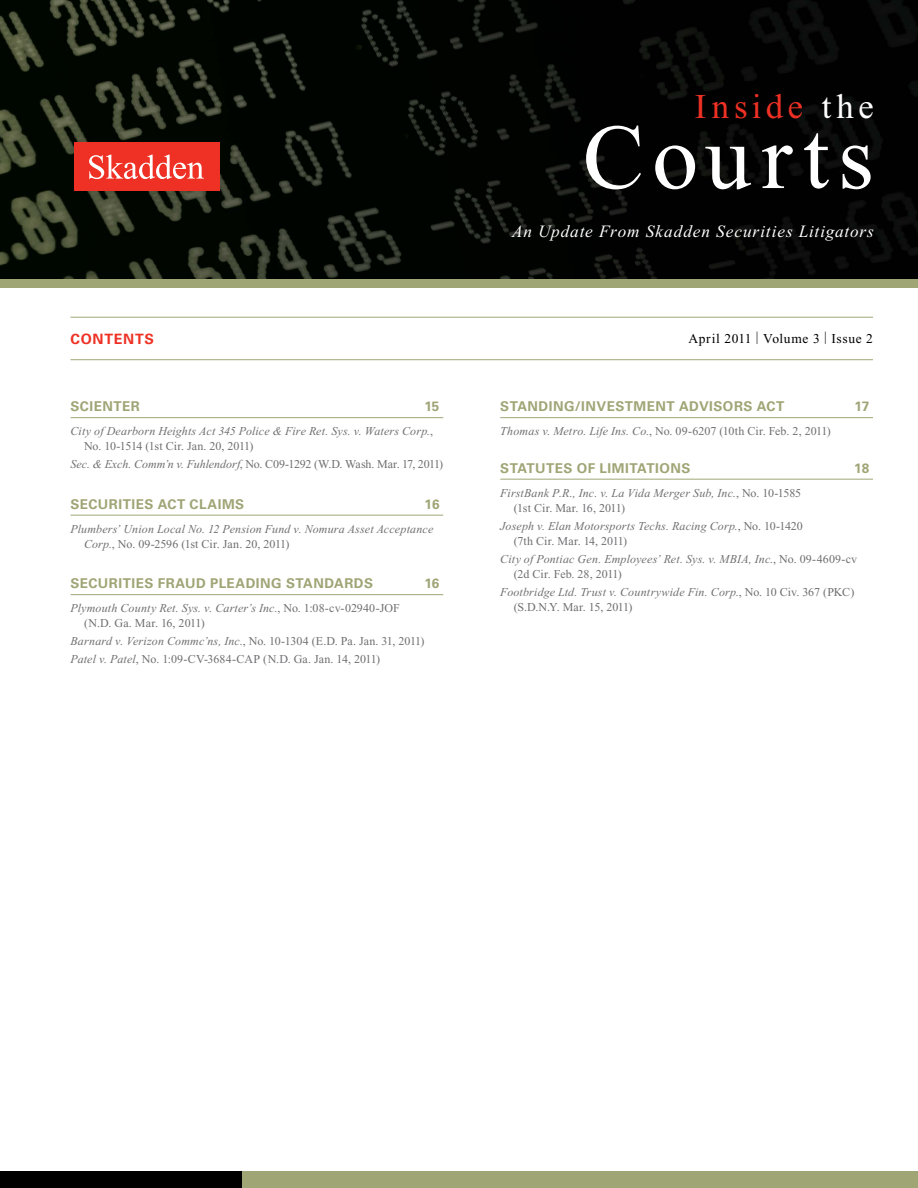
<style>
.page{position:relative;width:918px;height:1188px;background:#fff}
.page>*{position:absolute;margin:0;border:0;box-sizing:border-box;transform-origin:0 0}
.t1{font:92.25px "Times New Roman PS Std";letter-spacing:.095em;color:#fff}
.t2{font:34.8px "Times New Roman PS Std";letter-spacing:.135em;color:#ee3124}
.t3{font:italic 17.25px "Times New Roman PS Std";letter-spacing:.05em;color:#fff}
.t4{font:700 14.25px "Univers LT Std";letter-spacing:.05em;color:#ee3124}
.t5{font:700 13.5px "Univers LT Std";letter-spacing:.035em;color:#a0a576}
.t6{font:13.5px "Times New Roman PS Std";letter-spacing:.045em;color:#000}
.t7{font:italic 12px/15px "Times New Roman PS Std";letter-spacing:.01em;color:#6f6e71}
.t8{font:12px/15px "Times New Roman PS Std";color:#6f6e71}
.s1{font-style:normal}
.s2{font-style:italic}
.s3{color:#fff}
</style>
<div class="page">
<div style="left:0;top:1px;width:918px;height:286px;background:#a0a576"></div>
<img style="left:0;top:0;width:918px;height:279px">
<div style="left:74px;top:142px;width:145px;height:49px;background:#ee3124"></div>
<svg style="left:89px;top:155px;width:115px;height:24px"></svg>
<div style="left:0;top:1172px;width:918px;height:16px;background:#a0a576"></div>
<div style="left:0;top:1172px;width:242px;height:16px;background:#000"></div>
<hr style="left:70px;top:317px;width:803px;height:1px;background:#a0a576">
<hr style="left:70px;top:359px;width:803px;height:1px;background:#a0a576">
<hr style="left:70px;top:417px;width:373px;height:1px;background:#a0a576">
<hr style="left:70px;top:515px;width:373px;height:1px;background:#a0a576">
<hr style="left:70px;top:594px;width:373px;height:1px;background:#a0a576">
<hr style="left:500px;top:417px;width:373px;height:1px;background:#a0a576">
<hr style="left:500px;top:479px;width:373px;height:1px;background:#a0a576">
<p class="t4" style="left:70px;top:331px;width:85px">CONTENTS</p>
<p class="t5" style="left:70px;top:399px;width:32px">SCIENTER</p>
<p class="t5" style="left:424px;top:399px;width:17px">15</p>
<p class="t7" style="left:84px;top:424px;width:351px;text-indent:-14px">City of Dearborn Heights Act 345 Police &amp; Fire Ret. Sys. v. Waters Corp.<span class="s1">,<br>No. 10-1514 (1st Cir. Jan. 20, 2011)</span></p>
<p class="t8" style="left:70px;top:457px;width:374px"><span class="s2">Sec. &amp; Exch. Comm’n v. Fuhlendorf</span>, No. C09-1292 (W.D. Wash. Mar. 17, 2011)</p>
<p class="t5" style="left:70px;top:496px;width:175px">SECURITIES ACT CLAI MS</p>
<p class="t5" style="left:424px;top:496px;width:17px">16</p>
<p class="t7" style="left:84px;top:521px;width:351px;text-indent:-14px">Plumbers’ Union Local No. 12 Pension Fund v. Nomura Asset Acceptance<br>Corp.<span class="s1">, No. 09-2596 (1st Cir. Jan. 20, 2011)</span></p>
<p class="t5" style="left:70px;top:576px;width:299px">SECURITIES FRAUD PLEADING STANDARDS</p>
<p class="t5" style="left:424px;top:576px;width:17px">16</p>
<p class="t8" style="left:84px;top:601px;width:317px;text-indent:-14px"><span class="s2">Plymouth County Ret. Sys. v. Carter’s Inc.</span>, No. 1:08-cv-02940-JOF (N.D. Ga. Mar. 16, 2011)</p>
<p class="t8" style="left:70px;top:632px;width:356px;line-height:18px"><span class="s2">Barnard v. Verizon Commc’ns, Inc.</span>, No. 10-1304 (E.D. Pa. Jan. 31, 2011)<br><span class="s2">Patel v. Patel</span>, No. 1:09-CV-3684-CAP (N.D. Ga. Jan. 14, 2011)</p>
<h2 class="t2" style="left:695px;top:87px;width:180px">Inside <span class="s3">the</span></h2>
<h1 class="t1" style="left:583px;top:107px;width:293px">Courts</h1>
<h3 class="t3" style="left:512px;top:222px;width:363px">An Update From Skadden Securities Litigators</h3>
<p class="t6" style="left:688px;top:331px;width:186px">April 2011 | Volume 3 | Issue 2</p>
<p class="t5" style="left:500px;top:399px;width:118px">STANDING/INVESTMENT</p>
<p class="t5" style="left:679px;top:399px;width:45px">ADVISORS</p>
<p class="t5" style="left:757px;top:399px;width:25px">ACT</p>
<p class="t5" style="left:854px;top:399px;width:16px">17</p>
<p class="t8" style="left:500px;top:424px;width:332px"><span class="s2">Thomas v. Metro. Life Ins. Co.</span>, No. 09-6207 (10th Cir. Feb. 2, 2011)</p>
<p class="t5" style="left:500px;top:460px;width:168px">STATUTES OF LIMITATIONS</p>
<p class="t5" style="left:854px;top:460px;width:17px">18</p>
<p class="t7" style="left:514px;top:485px;width:289px;text-indent:-14px">FirstBank P.R., Inc. v. La Vida Merger Sub, Inc.<span class="s1">, No. 10-1585 (1st Cir. Mar. 16, 2011)</span></p>
<p class="t7" style="left:514px;top:518px;width:291px;text-indent:-14px">Joseph v. Elan Motorsports Techs. Racing Corp.<span class="s1">, No. 10-1420 (7th Cir. Mar. 14, 2011)</span></p>
<p class="t7" style="left:514px;top:551px;width:345px;text-indent:-14px">City of Pontiac Gen. Employees’ Ret. Sys. v. MBIA, Inc.<span class="s1">, No. 09-4609-cv (2d Cir. Feb. 28, 2011)</span></p>
<p class="t7" style="left:514px;top:584px;width:342px;text-indent:-14px">Footbridge Ltd. Trust v. Countrywide Fin. Corp.<span class="s1">, No. 10 Civ. 367 (PKC) (S.D.N.Y. Mar. 15, 2011)</span></p>
</div>
